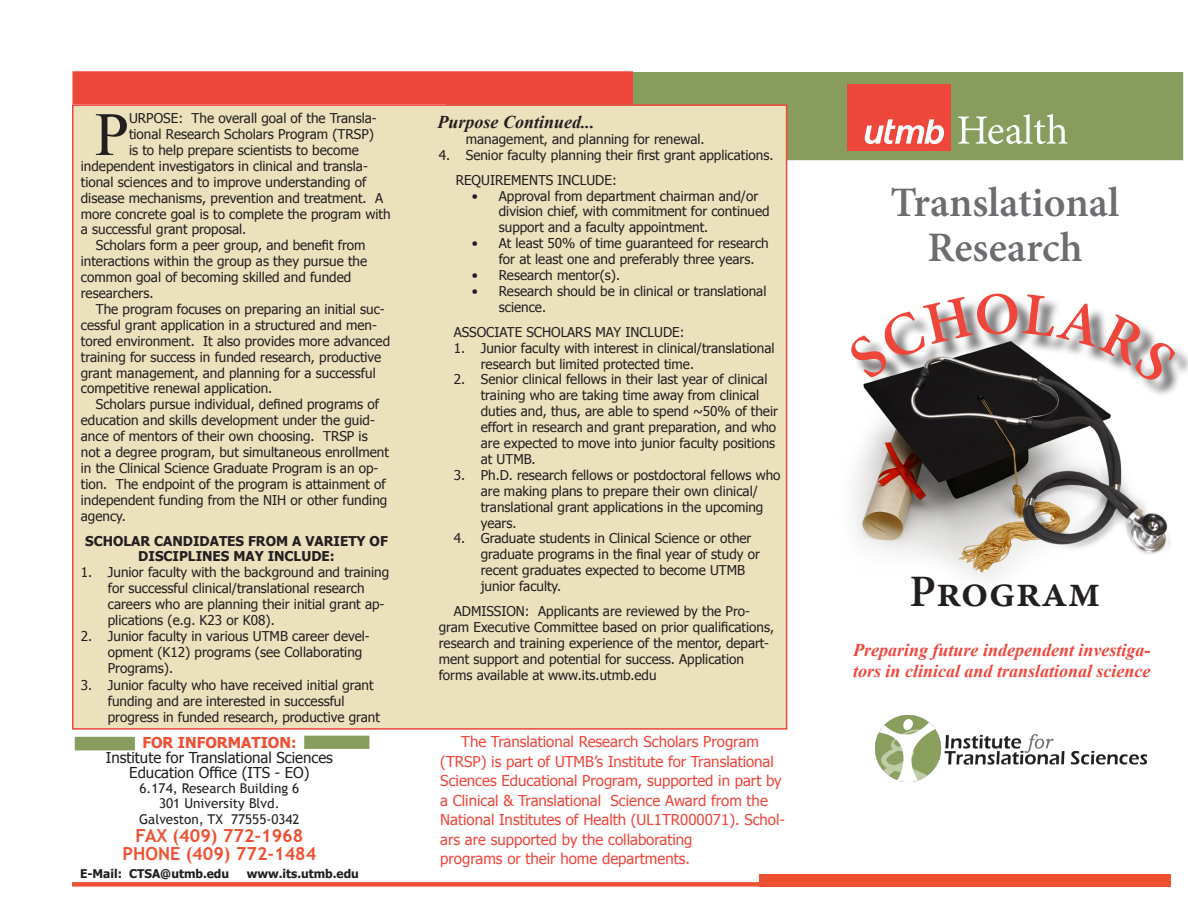
<style>
.page{position:relative;width:1188px;height:918px;background:#fff}
.page>*{position:absolute;margin:0;border:0;box-sizing:border-box;transform-origin:0 0}
.t1{font:61.5px "Times New Roman";color:#231f20}
.t2{font:600 45px "Minion Pro";color:#231f20}
.t3{font:600 42px/45px "Minion Pro";color:#6c6d70;text-align:center}
.t4{font:italic 700 18px/21.6px "Times New Roman";color:#ef463c}
.t5{font:700 18px "Trebuchet MS";color:#ef5032}
.t6{font:italic 700 18px "Times New Roman";color:#231f20}
.t7{font:15px/19.5px "Tahoma";color:#ef463c}
.t8{font:15px "Tahoma";color:#231f20}
.t9{font:700 15px "Tahoma";color:#ef5032}
.t10{font:13.5px/15.9px "Tahoma";color:#231f20}
.t11{font:13.5px "Trebuchet MS";color:#231f20}
.t12{font:700 13.5px "Tahoma";color:#231f20}
.t13{font:700 12px "Tahoma";color:#231f20}
</style>
<div class="page">
<div style="left:446px;top:72px;width:737px;height:88px;background:#889d5d"></div>
<img style="left:852px;top:398px;width:319px;height:182px">
<div style="left:72px;top:882px;width:691px;height:5px;background:#ef5032"></div>
<div style="left:759px;top:874px;width:412px;height:12px;background:#ef5032"></div>
<div style="left:847px;top:84px;width:103px;height:67px;background:#ef463c"></div>
<svg style="left:865px;top:119px;width:79px;height:25px"></svg>
<svg style="left:958px;top:114px;width:109px;height:30px"></svg>
<img style="left:875px;top:716px;width:272px;height:66px">
<div style="left:854px;top:296px;width:334px;height:102px;background:#231f20;opacity:.75"></div>
<div style="left:72px;top:71px;width:561px;height:33px;background:#ef463c;border:2px solid #ef463c"></div>
<div style="left:75px;top:737px;width:60px;height:13px;background:#889d5d"></div>
<div style="left:304px;top:736px;width:65px;height:13px;background:#889d5d;border:2px solid #889d5d"></div>
<div style="left:72px;top:104px;width:715px;height:626px;background:#ebe1bd;border:2px solid #ef463c"></div>
<svg style="left:854px;top:296px;width:324px;height:89px"></svg>
<p class="t1" style="left:95px;top:93px;width:36px">P</p>
<p class="t10" style="left:129px;top:110px;width:249px">URPOSE: The overall goal of the Transla-</p>
<p class="t10" style="left:129px;top:126px;width:246px">tional Research Scholars Program (TRSP)</p>
<p class="t10" style="left:129px;top:141px;width:231px">is to help prepare scientists to become</p>
<p class="t10" style="left:81px;top:157px;width:289px">independent investigators in clinical and transla-</p>
<p class="t10" style="left:81px;top:173px;width:287px">tional sciences and to improve understanding of</p>
<p class="t10" style="left:81px;top:189px;width:304px">disease mechanisms, prevention and treatment. A</p>
<p class="t10" style="left:81px;top:205px;width:311px">more concrete goal is to complete the program with</p>
<p class="t10" style="left:81px;top:221px;width:167px">a successful grant proposal.</p>
<p class="t10" style="left:81px;top:237px;width:288px;text-indent:15px">Scholars form a peer group, and benefit from interactions within the group as they pursue the common goal of becoming skilled and funded researchers.</p>
<p class="t10" style="left:81px;top:300px;width:311px;text-indent:15px">The program focuses on preparing an initial suc&shy;cessful grant application in a structured and men&shy;tored environment. It also provides more advanced training for success in funded research, productive grant management, and planning for a successful competitive renewal application.</p>
<p class="t10" style="left:81px;top:396px;width:310px;text-indent:15px">Scholars pursue individual, defined programs of education and skills development under the guid&shy;ance of mentors of their own choosing. TRSP is not a degree program, but simultaneous enrollment in the Clinical Science Graduate Program is an op&shy;tion. The endpoint of the program is attainment of independent funding from the NIH or other funding agency.</p>
<p class="t12" style="left:85px;top:531px;width:304px">SCHOLAR CANDIDATES FROM A VARIETY OF</p>
<p class="t12" style="left:138px;top:547px;width:198px">DISCIPLINES MAY INCLUDE:</p>
<p class="t10" style="left:108px;top:564px;width:283px;text-indent:-27px">1. Junior faculty with the background and training for successful clinical/translational research careers who are planning their initial grant ap&shy;plications (e.g. K23 or K08).</p>
<p class="t10" style="left:108px;top:627px;width:264px;text-indent:-27px">2. Junior faculty in various UTMB career devel&shy;opment (K12) programs (see Collaborating<br>Programs).</p>
<p class="t10" style="left:108px;top:677px;width:274px;text-indent:-27px">3. Junior faculty who have received initial grant funding and are interested in successful progress in funded research, productive grant</p>
<p class="t9" style="left:142px;top:732px;width:156px">FOR INFORMATION:</p>
<p class="t8" style="left:106px;top:747px;width:229px">Institute for Translational Sciences</p>
<p class="t8" style="left:129px;top:762px;width:182px">Education Office (ITS - EO)</p>
<p class="t11" style="left:140px;top:780px;width:161px">6.174, Research Building 6</p>
<p class="t11" style="left:159px;top:795px;width:122px">301 University Blvd.</p>
<p class="t11" style="left:139px;top:812px;width:162px">Galveston, TX 77555-0342</p>
<p class="t5" style="left:136px;top:825px;width:169px">FAX (409) 772-1968</p>
<p class="t5" style="left:122px;top:843px;width:195px">PHONE (409) 772-1484</p>
<p class="t13" style="left:80px;top:865px;width:151px">E-Mail: CTSA@utmb.edu</p>
<p class="t13" style="left:247px;top:865px;width:114px">www.its.utmb.edu</p>
<p class="t6" style="left:438px;top:110px;width:159px">Purpose Continued...</p>
<p class="t10" style="left:466px;top:130px;width:240px">management, and planning for renewal.</p>
<p class="t10" style="left:439px;top:146px;width:336px">4. Senior faculty planning their first grant applications.</p>
<p class="t10" style="left:456px;top:171px;width:163px">REQUIREMENTS INCLUDE:</p>
<p class="t10" style="left:499px;top:187px;width:272px;text-indent:-27px">• Approval from department chairman and/or division chief, with commitment for continued support and a faculty appointment.</p>
<p class="t10" style="left:499px;top:235px;width:272px;text-indent:-27px">• At least 50% of time guaranteed for research for at least one and preferably three years.</p>
<p class="t10" style="left:472px;top:267px;width:150px">• Research mentor(s).</p>
<p class="t10" style="left:499px;top:283px;width:269px;text-indent:-27px">• Research should be in clinical or translational science.</p>
<p class="t10" style="left:454px;top:323px;width:232px">ASSOCIATE SCHOLARS MAY INCLUDE:</p>
<p class="t10" style="left:481px;top:339px;width:295px;text-indent:-27px">1. Junior faculty with interest in clinical/translational research but limited protected time.</p>
<p class="t10" style="left:481px;top:371px;width:299px;text-indent:-27px">2. Senior clinical fellows in their last year of clinical training who are taking time away from clinical duties and, thus, are able to spend ~50% of their effort in research and grant preparation, and who are expected to move into junior faculty positions at UTMB.</p>
<p class="t10" style="left:481px;top:466px;width:301px;text-indent:-27px">3. Ph.D. research fellows or postdoctoral fellows who are making plans to prepare their own clinical/ translational grant applications in the upcoming years.</p>
<p class="t10" style="left:481px;top:530px;width:281px;text-indent:-27px">4. Graduate students in Clinical Science or other graduate programs in the final year of study or recent graduates expected to become UTMB junior faculty.</p>
<p class="t10" style="left:439px;top:603px;width:337px;text-indent:15px">ADMISSION: Applicants are reviewed by the Pro&shy;gram Executive Committee based on prior qualifications, research and training experience of the mentor, depart&shy;ment support and potential for success. Application forms available at www.its.utmb.edu</p>
<p class="t7" style="left:440px;top:732px;width:346px;text-indent:21px">The Translational Research Scholars Program (TRSP) is part of UTMB’s Institute for Translational Sciences Educational Program, supported in part by a Clinical &amp; Translational Science Award from the National Institutes of Health (UL1TR000071). Schol&shy;ars are supported by the collaborating</p>
<p class="t7" style="left:440px;top:849px;width:251px">programs or their home departments.</p>
<p class="t3" style="left:890px;top:180px;width:231px">Translational<br>Research</p>
<p class="t2" style="left:909px;top:561px;width:193px">Program</p>
<p class="t4" style="left:853px;top:638px;width:299px">Preparing future independent investiga&shy;tors in clinical and translational science</p>
</div>
